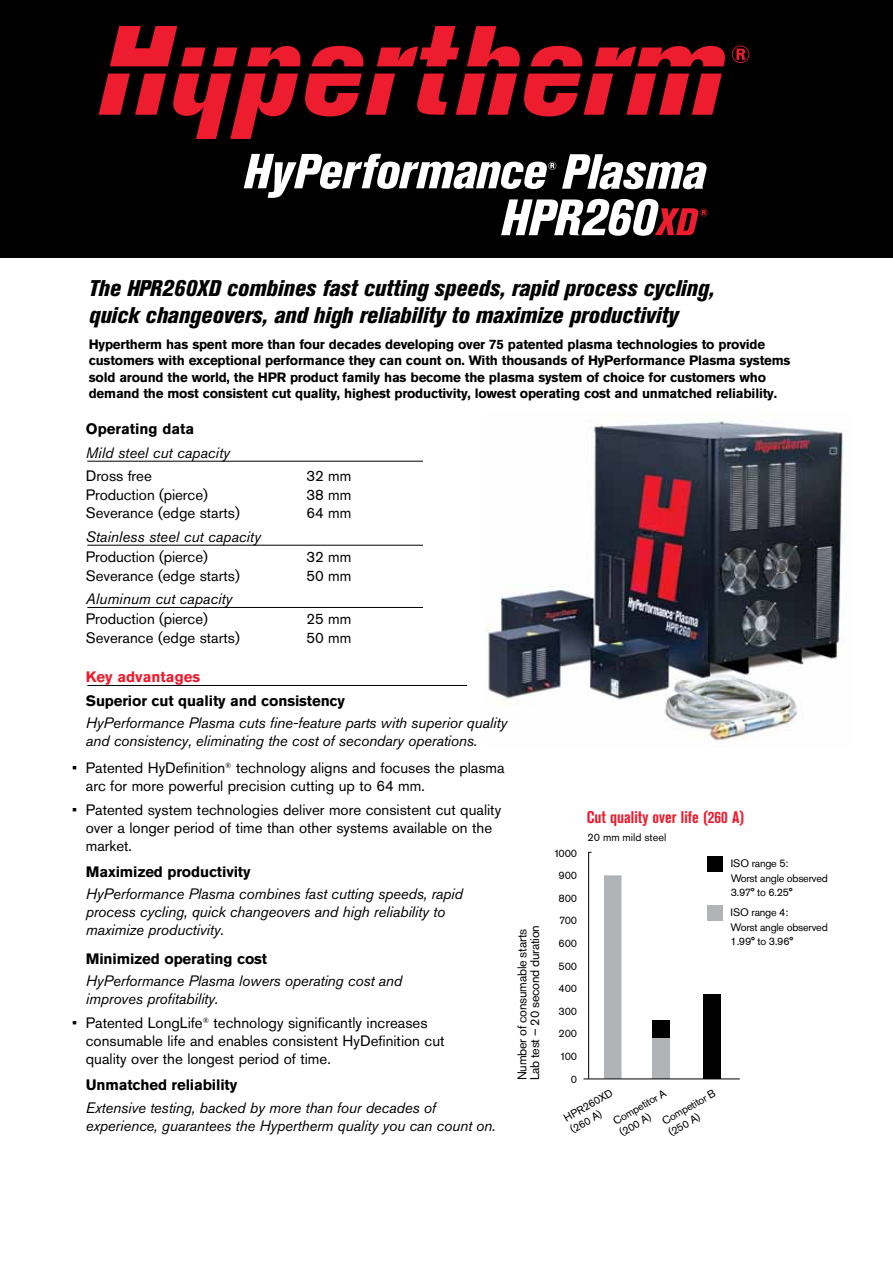
<style>
.page{position:relative;width:893px;height:1263px;background:#fff}
.page>*{position:absolute;margin:0;border:0;box-sizing:border-box;transform-origin:0 0}
.t1{font:italic 800 condensed 22.5px/27px "Akzidenz Grotesk Pro";color:#000}
.t2{font:700 condensed 16.8px "Akzidenz Grotesk Pro";color:#ed1c2e}
.t3{font:15px/18px "Akzidenz Grotesk Pro";color:#000}
.t4{font:italic 15px/18px "Akzidenz Grotesk Pro";letter-spacing:-.01em;color:#000}
.t5{font:700 15px "Akzidenz Grotesk Pro";letter-spacing:-.01em;color:#000}
.t6{font:700 15px "Akzidenz Grotesk Pro";color:#ed1c2e}
.t7{font:700 13.5px/16.5px "Akzidenz Grotesk Pro";letter-spacing:-.015em;color:#000}
.t8{font:12.6px/12.6px "Akzidenz Grotesk Pro";letter-spacing:-.02em;color:#000}
.t9{font:10.8px/22.6px "Akzidenz Grotesk Pro";letter-spacing:-.02em;color:#000}
.t10{font:10.8px "Akzidenz Grotesk Pro";color:#000}
</style>
<div class="page">
<img style="left:485px;top:420px;width:359px;height:321px">
<div style="left:0;top:0;width:893px;height:257px;background:#000"></div>
<hr style="left:87px;top:461px;width:336px;height:1px;background:#000">
<hr style="left:87px;top:545px;width:336px;height:1px;background:#000">
<hr style="left:87px;top:607px;width:336px;height:1px;background:#000">
<hr style="left:588px;top:852px;width:1px;height:227px;background:#000">
<div style="left:653px;top:1037px;width:17px;height:42px;background:#b1b4b6"></div>
<div style="left:653px;top:1019px;width:17px;height:18px;background:#000"></div>
<div style="left:703px;top:994px;width:17px;height:85px;background:#000"></div>
<div style="left:604px;top:875px;width:17px;height:204px;background:#b1b4b6"></div>
<hr style="left:583px;top:1078px;width:157px;height:1px;background:#000">
<div style="left:708px;top:856px;width:15px;height:15px;background:#000"></div>
<div style="left:708px;top:905px;width:15px;height:15px;background:#b1b4b6"></div>
<hr style="left:87px;top:685px;width:380px;height:1px;background:#000">
<svg style="left:99px;top:74px;width:67px;height:41px"></svg>
<svg style="left:247px;top:46px;width:53px;height:20px"></svg>
<svg style="left:311px;top:46px;width:52px;height:20px"></svg>
<svg style="left:305px;top:74px;width:90px;height:42px"></svg>
<svg style="left:377px;top:26px;width:82px;height:40px"></svg>
<svg style="left:417px;top:74px;width:30px;height:41px"></svg>
<svg style="left:467px;top:26px;width:53px;height:40px"></svg>
<svg style="left:456px;top:74px;width:61px;height:41px"></svg>
<svg style="left:110px;top:26px;width:95px;height:40px"></svg>
<svg style="left:173px;top:74px;width:125px;height:65px"></svg>
<svg style="left:213px;top:47px;width:24px;height:19px"></svg>
<svg style="left:530px;top:46px;width:52px;height:20px"></svg>
<svg style="left:524px;top:74px;width:89px;height:42px"></svg>
<svg style="left:626px;top:74px;width:96px;height:41px"></svg>
<svg style="left:595px;top:46px;width:130px;height:20px"></svg>
<svg style="left:732px;top:46px;width:17px;height:17px"></svg>
<svg style="left:244px;top:154px;width:464px;height:82px"></svg>
<h1 class="t1" style="left:89px;top:274px;width:627px">The HPR260XD combines fast cutting speeds, rapid process cycling, quick changeovers, and high reliability to maximize productivity</h1>
<p class="t7" style="left:89px;top:335px;width:703px">Hypertherm has spent more than four decades developing over 75 patented plasma technologies to provide customers with exceptional performance they can count on. With thousands of HyPerformance Plasma systems sold around the world, the HPR product family has become the plasma system of choice for customers who demand the most consistent cut quality, highest productivity, lowest operating cost and unmatched reliability.</p>
<p class="t5" style="left:86px;top:419px;width:110px">Operating data</p>
<p class="t4" style="left:86px;top:443px;width:146px">Mild steel cut capacity</p>
<p class="t3" style="left:86px;top:467px;width:67px">Dross free</p>
<p class="t3" style="left:306px;top:467px;width:47px">32 mm</p>
<p class="t3" style="left:86px;top:485px;width:124px">Production (pierce)</p>
<p class="t3" style="left:306px;top:485px;width:47px">38 mm</p>
<p class="t3" style="left:86px;top:504px;width:156px">Severance (edge starts)</p>
<p class="t3" style="left:306px;top:504px;width:47px">64 mm</p>
<p class="t4" style="left:86px;top:527px;width:177px">Stainless steel cut capacity</p>
<p class="t3" style="left:86px;top:548px;width:124px">Production (pierce)</p>
<p class="t3" style="left:306px;top:548px;width:47px">32 mm</p>
<p class="t3" style="left:86px;top:566px;width:156px">Severance (edge starts)</p>
<p class="t3" style="left:306px;top:566px;width:47px">50 mm</p>
<p class="t4" style="left:86px;top:589px;width:148px">Aluminum cut capacity</p>
<p class="t3" style="left:86px;top:610px;width:124px">Production (pierce)</p>
<p class="t3" style="left:306px;top:610px;width:47px">25 mm</p>
<p class="t3" style="left:86px;top:629px;width:156px">Severance (edge starts)</p>
<p class="t3" style="left:306px;top:629px;width:47px">50 mm</p>
<p class="t6" style="left:86px;top:667px;width:116px">Key advantages</p>
<p class="t5" style="left:86px;top:691px;width:261px">Superior cut quality and consistency</p>
<p class="t4" style="left:86px;top:714px;width:423px">HyPerformance Plasma cuts fine-feature parts with superior quality and consistency, eliminating the cost of secondary operations.</p>
<p class="t3" style="left:86px;top:759px;width:420px;text-indent:-13px">• Patented HyDefinition<sup>®</sup> technology aligns and focuses the plasma arc for more powerful precision cutting up to 64 mm.</p>
<p class="t3" style="left:86px;top:801px;width:417px;text-indent:-13px">• Patented system technologies deliver more consistent cut quality over a longer period of time than other systems available on the market.</p>
<p class="t5" style="left:86px;top:862px;width:166px">Maximized productivity</p>
<p class="t4" style="left:86px;top:885px;width:379px">HyPerformance Plasma combines fast cutting speeds, rapid process cycling, quick changeovers and high reliability to maximize productivity.</p>
<p class="t5" style="left:86px;top:949px;width:183px">Minimized operating cost</p>
<p class="t4" style="left:86px;top:972px;width:318px">HyPerformance Plasma lowers operating cost and improves profitability.</p>
<p class="t3" style="left:86px;top:1014px;width:360px;text-indent:-14px">• Patented LongLife<sup>®</sup> technology significantly increases consumable life and enables consistent HyDefinition cut quality over the longest period of time.</p>
<p class="t5" style="left:86px;top:1075px;width:153px">Unmatched reliability</p>
<p class="t4" style="left:86px;top:1098px;width:411px">Extensive testing, backed by more than four decades of experience, guarantees the Hypertherm quality you can count on.</p>
<p class="t8" style="left:516px;top:1080px;width:157px;rotate:-90deg">Number of consumable starts<br>Lab test – 20 second duration</p>
<p class="t2" style="left:587px;top:807px;width:159px">Cut quality over life (260 A)</p>
<p class="t10" style="left:587px;top:830px;width:80px">20 mm mild steel</p>
<p class="t9" style="left:554px;top:841px;width:25px;text-align:right">1000<br>900<br>800<br>700<br>600<br>500<br>400<br>300<br>200<br>100<br>0</p>
<p class="t9" style="left:731px;top:856px;width:99px;line-height:14.4px">ISO range 5:<br>Worst angle observed<br>3.97° to 6.25°</p>
<p class="t9" style="left:731px;top:905px;width:99px;line-height:14.4px">ISO range 4:<br>Worst angle observed<br>1.99° to 3.96°</p>
<p class="t9" style="left:561px;top:1113px;width:56px;line-height:12.9px;rotate:-30deg">HPR260XD (260 A)</p>
<p class="t9" style="left:611px;top:1116px;width:61px;line-height:12.9px;rotate:-30deg">Competitor A (200 A)</p>
<p class="t9" style="left:660px;top:1116px;width:61px;line-height:12.9px;rotate:-30deg">Competitor B (250 A)</p>
</div>
